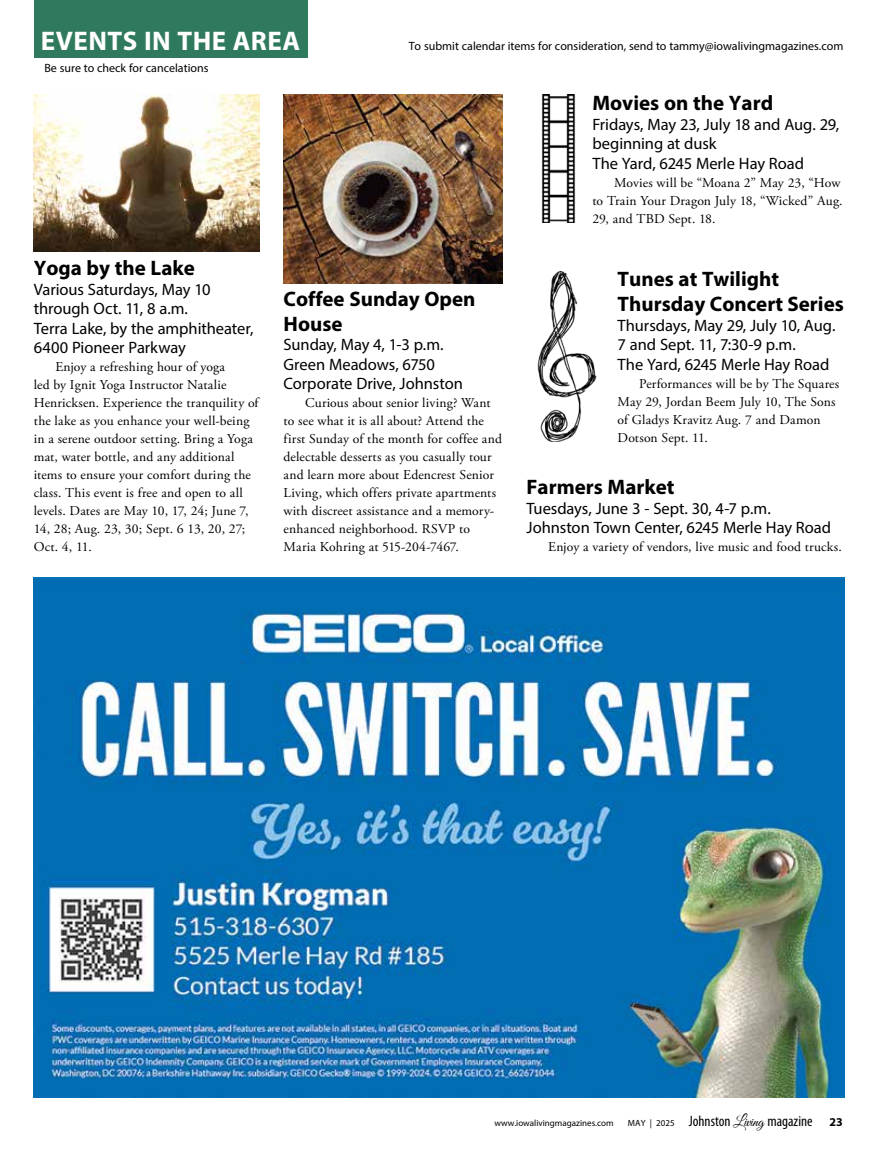
<style>
.page{position:relative;width:878px;height:1161px;background:#fff}
.page>*{position:absolute;margin:0;border:0;box-sizing:border-box;transform-origin:0 0}
.t1{font:700 27px "Myriad Pro";letter-spacing:.02em;color:#fff}
.t2{font:700 21px/25.2px "Myriad Pro";color:#000}
.t3{font:16.5px/19.5px "Myriad Pro";letter-spacing:-.005em;color:#000}
.t4{font:13.5px/18px "Adobe Garamond Pro";letter-spacing:.01em;color:#000}
.t5{font:12px "Myriad Pro";color:#000}
.t6{font:700 12px "Myriad Pro";color:#000}
.t7{font:9px "Myriad Pro";color:#000}
.s1{font-stretch:condensed;font-size:15px}
.s2{font-family:"Great Vibes";font-size:15px}
</style>
<div class="page">
<div style="left:34px;top:0;width:273px;height:57px;background:#2f7a5d"></div>
<img style="left:34px;top:94px;width:225px;height:158px">
<img style="left:541px;top:94px;width:35px;height:129px">
<img style="left:283px;top:94px;width:219px;height:189px">
<img style="left:537px;top:272px;width:60px;height:170px">
<img style="left:34px;top:578px;width:810px;height:520px">
<h1 class="t1" style="left:41px;top:24px;width:261px">EVENTS IN THE AREA</h1>
<p class="t5" style="left:408px;top:38px;width:436px">To submit calendar items for consideration, send to tammy@iowalivingmagazines.com</p>
<p class="t5" style="left:44px;top:61px;width:166px">Be sure to check for cancelations</p>
<h2 class="t2" style="left:34px;top:255px;width:163px">Yoga by the Lake</h2>
<p class="t3" style="left:34px;top:279px;width:221px">Various Saturdays, May 10 through Oct. 11, 8 a.m.<br>Terra Lake, by the amphitheater,<br>6400 Pioneer Parkway</p>
<p class="t4" style="left:34px;top:359px;width:226px;text-indent:22px">Enjoy a refreshing hour of yoga<br>led by Ignit Yoga Instructor Natalie Henricksen. Experience the tranquility of the lake as you enhance your well-being in a serene outdoor setting. Bring a Yoga mat, water bottle, and any additional items to ensure your comfort during the class. This event is free and open to all levels. Dates are May 10, 17, 24; June 7, 14, 28; Aug. 23, 30; Sept. 6 13, 20, 27; Oct. 4, 11.</p>
<h2 class="t2" style="left:283px;top:285px;width:193px">Coffee Sunday Open<br>House</h2>
<p class="t3" style="left:283px;top:335px;width:181px">Sunday, May 4, 1-3 p.m.<br>Green Meadows, 6750<br>Corporate Drive, Johnston</p>
<p class="t4" style="left:283px;top:395px;width:220px;text-indent:22px">Curious about senior living? Want to see what it is all about? Attend the first Sunday of the month for coffee and delectable desserts as you casually tour and learn more about Edencrest Senior Living, which offers private apartments with discreet assistance and a memory&shy;enhanced neighborhood. RSVP to Maria Kohring at 515-204-7467.</p>
<h2 class="t2" style="left:592px;top:90px;width:182px">Movies on the Yard</h2>
<p class="t3" style="left:592px;top:114px;width:248px">Fridays, May 23, July 18 and Aug. 29, beginning at dusk<br>The Yard, 6245 Merle Hay Road</p>
<p class="t4" style="left:592px;top:174px;width:252px;text-indent:22px">Movies will be “Moana 2” May 23, “How to Train Your Dragon July 18, “Wicked” Aug.<br>29, and TBD Sept. 18.</p>
<h2 class="t2" style="left:617px;top:266px;width:228px">Tunes at Twilight<br>Thursday Concert Series</h2>
<p class="t3" style="left:617px;top:315px;width:219px">Thursdays, May 29, July 10, Aug.<br>7 and Sept. 11, 7:30-9 p.m.<br>The Yard, 6245 Merle Hay Road</p>
<p class="t4" style="left:617px;top:375px;width:223px;text-indent:22px">Performances will be by The Squares<br>May 29, Jordan Beem July 10, The Sons of Gladys Kravitz Aug. 7 and Damon<br>Dotson Sept. 11.</p>
<h2 class="t2" style="left:526px;top:474px;width:150px">Farmers Market</h2>
<p class="t3" style="left:526px;top:498px;width:306px">Tuesdays, June 3 - Sept. 30, 4-7 p.m.<br>Johnston Town Center, 6245 Merle Hay Road</p>
<p class="t4" style="left:548px;top:539px;width:295px">Enjoy a variety of vendors, live music and food trucks.</p>
<p class="t7" style="left:494px;top:1118px;width:319px">www.iowalivingmagazines.com MAY | 2025 <span class="s1">Johnston</span> <span class="s2">Living</span> <span class="s1">magazine</span></p>
<p class="t6" style="left:829px;top:1115px;width:15px">23</p>
</div>
